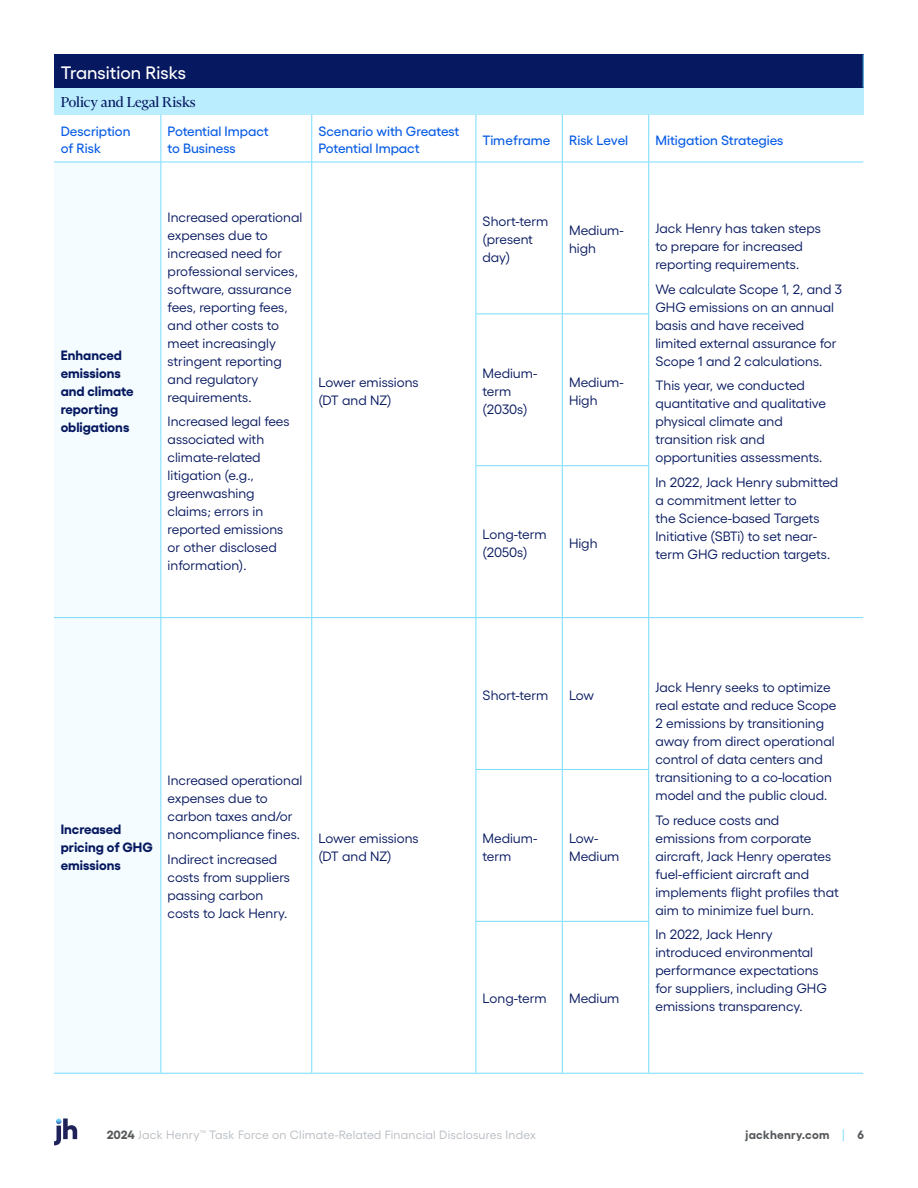
<style>
.page{position:relative;width:918px;height:1188px;background:#fff}
.page>*{position:absolute;margin:0;border:0;box-sizing:border-box;transform-origin:0 0}
.Table_-_Header{font:500 18px "Gellix";color:#fff}
.Table_-_Section_Header{font:16.5px "Financier Display";color:#06185f}
.Table_-_Body_text_sm{font:13.5px/18px "Gellix";color:#06185f}
.Table___Secondary_Header{font:500 13.5px/16.5px "Gellix";color:#085ce5}
.Table_-_Body_text_sm_Bold{font:700 13.5px/18px "Gellix";color:#06185f}
.t1{font:12px "Gellix";letter-spacing:.02em;color:#b6bbc0}
.t2{font:700 12px "Gellix";letter-spacing:.02em;color:#575a5d}
.s1{font-weight:700;color:#575a5d}
.s2{font-weight:400;color:#76dcfd}
</style>
<div class="page">
<svg style="left:54px;top:1118px;width:23px;height:27px"></svg>
<div style="left:54px;top:54px;width:809px;height:34px;background:#06185f"></div>
<div style="left:54px;top:88px;width:809px;height:27px;background:#baedfe"></div>
<div style="left:54px;top:163px;width:106px;height:910px;background:#f4fcff"></div>
<hr style="left:476px;top:115px;width:1px;height:47px;background:#76dcfd">
<hr style="left:562px;top:115px;width:1px;height:47px;background:#76dcfd">
<hr style="left:476px;top:162px;width:1px;height:151px;background:#76dcfd">
<hr style="left:562px;top:162px;width:1px;height:151px;background:#76dcfd">
<hr style="left:476px;top:313px;width:86px;height:1px;background:#76dcfd">
<hr style="left:476px;top:314px;width:1px;height:151px;background:#76dcfd">
<hr style="left:562px;top:313px;width:87px;height:1px;background:#76dcfd">
<hr style="left:562px;top:314px;width:1px;height:151px;background:#76dcfd">
<hr style="left:476px;top:465px;width:86px;height:1px;background:#76dcfd">
<hr style="left:476px;top:466px;width:1px;height:151px;background:#76dcfd">
<hr style="left:562px;top:465px;width:87px;height:1px;background:#76dcfd">
<hr style="left:562px;top:466px;width:1px;height:151px;background:#76dcfd">
<hr style="left:311px;top:618px;width:1px;height:151px;background:#76dcfd">
<hr style="left:476px;top:618px;width:1px;height:151px;background:#76dcfd">
<hr style="left:562px;top:618px;width:1px;height:151px;background:#76dcfd">
<hr style="left:311px;top:769px;width:1px;height:152px;background:#76dcfd">
<hr style="left:476px;top:769px;width:86px;height:1px;background:#76dcfd">
<hr style="left:476px;top:770px;width:1px;height:151px;background:#76dcfd">
<hr style="left:562px;top:769px;width:87px;height:1px;background:#76dcfd">
<hr style="left:562px;top:770px;width:1px;height:151px;background:#76dcfd">
<hr style="left:311px;top:921px;width:1px;height:152px;background:#76dcfd">
<hr style="left:476px;top:921px;width:86px;height:1px;background:#76dcfd">
<hr style="left:476px;top:922px;width:1px;height:151px;background:#76dcfd">
<hr style="left:562px;top:921px;width:87px;height:1px;background:#76dcfd">
<hr style="left:562px;top:922px;width:1px;height:151px;background:#76dcfd">
<hr style="left:648px;top:115px;width:1px;height:47px;background:#76dcfd">
<hr style="left:312px;top:162px;width:164px;height:1px;background:#76dcfd">
<hr style="left:476px;top:162px;width:86px;height:1px;background:#76dcfd">
<hr style="left:562px;top:162px;width:87px;height:1px;background:#76dcfd">
<hr style="left:312px;top:617px;width:164px;height:1px;background:#76dcfd">
<hr style="left:476px;top:617px;width:86px;height:1px;background:#76dcfd">
<hr style="left:562px;top:617px;width:87px;height:1px;background:#76dcfd">
<hr style="left:649px;top:162px;width:214px;height:1px;background:#76dcfd">
<hr style="left:648px;top:162px;width:1px;height:151px;background:#76dcfd">
<hr style="left:648px;top:314px;width:1px;height:151px;background:#76dcfd">
<hr style="left:648px;top:466px;width:1px;height:151px;background:#76dcfd">
<hr style="left:160px;top:115px;width:1px;height:47px;background:#76dcfd">
<hr style="left:311px;top:115px;width:1px;height:47px;background:#76dcfd">
<hr style="left:161px;top:162px;width:151px;height:1px;background:#76dcfd">
<hr style="left:311px;top:162px;width:1px;height:152px;background:#76dcfd">
<hr style="left:311px;top:314px;width:1px;height:152px;background:#76dcfd">
<hr style="left:311px;top:466px;width:1px;height:151px;background:#76dcfd">
<hr style="left:161px;top:617px;width:151px;height:1px;background:#76dcfd">
<hr style="left:863px;top:54px;width:1px;height:34px;background:#76dcfd">
<hr style="left:161px;top:1073px;width:151px;height:1px;background:#76dcfd">
<hr style="left:312px;top:1073px;width:164px;height:1px;background:#76dcfd">
<hr style="left:476px;top:1073px;width:86px;height:1px;background:#76dcfd">
<hr style="left:562px;top:1073px;width:87px;height:1px;background:#76dcfd">
<hr style="left:649px;top:617px;width:214px;height:1px;background:#76dcfd">
<hr style="left:648px;top:618px;width:1px;height:151px;background:#76dcfd">
<hr style="left:648px;top:770px;width:1px;height:151px;background:#76dcfd">
<hr style="left:648px;top:922px;width:1px;height:151px;background:#76dcfd">
<hr style="left:649px;top:1073px;width:214px;height:1px;background:#76dcfd">
<hr style="left:160px;top:618px;width:1px;height:151px;background:#76dcfd">
<hr style="left:160px;top:769px;width:1px;height:152px;background:#76dcfd">
<hr style="left:160px;top:921px;width:1px;height:152px;background:#76dcfd">
<hr style="left:54px;top:1073px;width:107px;height:1px;background:#76dcfd">
<hr style="left:54px;top:162px;width:107px;height:1px;background:#76dcfd">
<hr style="left:160px;top:162px;width:1px;height:152px;background:#76dcfd">
<hr style="left:160px;top:314px;width:1px;height:152px;background:#76dcfd">
<hr style="left:160px;top:466px;width:1px;height:151px;background:#76dcfd">
<hr style="left:54px;top:617px;width:107px;height:1px;background:#76dcfd">
<p class="Table_-_Header" style="left:61px;top:59px;width:127px">Transition Risks</p>
<p class="Table_-_Section_Header" style="left:61px;top:93px;width:136px">Policy and Legal Risks</p>
<p class="Table___Secondary_Header" style="left:61px;top:122px;width:71px">Description of Risk</p>
<p class="Table___Secondary_Header" style="left:168px;top:122px;width:103px">Potential Impact to Business</p>
<p class="Table___Secondary_Header" style="left:318px;top:122px;width:142px">Scenario with Greatest<br>Potential Impact</p>
<p class="Table___Secondary_Header" style="left:483px;top:130px;width:69px">Timeframe</p>
<p class="Table___Secondary_Header" style="left:569px;top:130px;width:61px">Risk Level</p>
<p class="Table___Secondary_Header" style="left:655px;top:130px;width:130px">Mitigation Strategies</p>
<p class="Table_-_Body_text_sm_Bold" style="left:61px;top:345px;width:75px">Enhanced emissions and climate reporting obligations</p>
<p class="Table_-_Body_text_sm" style="left:168px;top:207px;width:136px">Increased operational expenses due to increased need for professional services, software, assurance fees, reporting fees, and other costs to meet increasingly stringent reporting and regulatory requirements.</p>
<p class="Table_-_Body_text_sm" style="left:168px;top:411px;width:124px">Increased legal fees associated with climate-related litigation (e.g., greenwashing claims; errors in reported emissions or other disclosed information).</p>
<p class="Table_-_Body_text_sm" style="left:318px;top:372px;width:102px">Lower emissions (DT and NZ)</p>
<p class="Table_-_Body_text_sm_Bold" style="left:61px;top:818px;width:94px">Increased pricing of GHG emissions</p>
<p class="Table_-_Body_text_sm" style="left:168px;top:770px;width:136px">Increased operational expenses due to carbon taxes and/or noncompliance fines.</p>
<p class="Table_-_Body_text_sm" style="left:168px;top:849px;width:124px">Indirect increased costs from suppliers passing carbon costs to Jack Henry.</p>
<p class="Table_-_Body_text_sm" style="left:318px;top:828px;width:102px">Lower emissions (DT and NZ)</p>
<p class="Table_-_Body_text_sm" style="left:483px;top:211px;width:67px">Short-term (present day)</p>
<p class="Table_-_Body_text_sm" style="left:569px;top:220px;width:56px">Medium&shy;high</p>
<p class="Table_-_Body_text_sm" style="left:655px;top:218px;width:167px">Jack Henry has taken steps to prepare for increased reporting requirements.</p>
<p class="Table_-_Body_text_sm" style="left:655px;top:279px;width:188px">We calculate Scope 1, 2, and 3<br>GHG emissions on an annual basis and have received limited external assurance for<br>Scope 1 and 2 calculations.</p>
<p class="Table_-_Body_text_sm" style="left:655px;top:375px;width:172px">This year, we conducted quantitative and qualitative physical climate and transition risk and opportunities assessments.</p>
<p class="Table_-_Body_text_sm" style="left:655px;top:472px;width:184px">In 2022, Jack Henry submitted a commitment letter to<br>the Science-based Targets<br>Initiative (SBTi) to set near&shy;term GHG reduction targets.</p>
<p class="Table_-_Body_text_sm" style="left:483px;top:363px;width:56px">Medium&shy;term (2030s)</p>
<p class="Table_-_Body_text_sm" style="left:569px;top:372px;width:56px">Medium-<br>High</p>
<p class="Table_-_Body_text_sm" style="left:483px;top:524px;width:65px">Long-term (2050s)</p>
<p class="Table_-_Body_text_sm" style="left:569px;top:533px;width:30px">High</p>
<p class="Table_-_Body_text_sm" style="left:483px;top:685px;width:67px">Short-term</p>
<p class="Table_-_Body_text_sm" style="left:569px;top:685px;width:27px">Low</p>
<p class="Table_-_Body_text_sm" style="left:655px;top:677px;width:182px">Jack Henry seeks to optimize real estate and reduce Scope<br>2 emissions by transitioning away from direct operational control of data centers and transitioning to a co-location model and the public cloud.</p>
<p class="Table_-_Body_text_sm" style="left:655px;top:810px;width:185px">To reduce costs and emissions from corporate aircraft, Jack Henry operates fuel-efficient aircraft and implements flight profiles that aim to minimize fuel burn.</p>
<p class="Table_-_Body_text_sm" style="left:655px;top:924px;width:173px">In 2022, Jack Henry introduced environmental performance expectations for suppliers, including GHG emissions transparency.</p>
<p class="Table_-_Body_text_sm" style="left:483px;top:828px;width:56px">Medium&shy;term</p>
<p class="Table_-_Body_text_sm" style="left:569px;top:828px;width:52px">Low-<br>Medium</p>
<p class="Table_-_Body_text_sm" style="left:483px;top:988px;width:65px">Long-term</p>
<p class="Table_-_Body_text_sm" style="left:569px;top:988px;width:52px">Medium</p>
<p class="t1" style="left:107px;top:1126px;width:431px"><span class="s1">2024</span> Jack Henry<sup>™</sup> Task Force on Climate-Related Financial Disclosures Index</p>
<p class="t2" style="left:746px;top:1125px;width:120px">jackhenry.com <span class="s2">|</span> 6</p>
</div>
